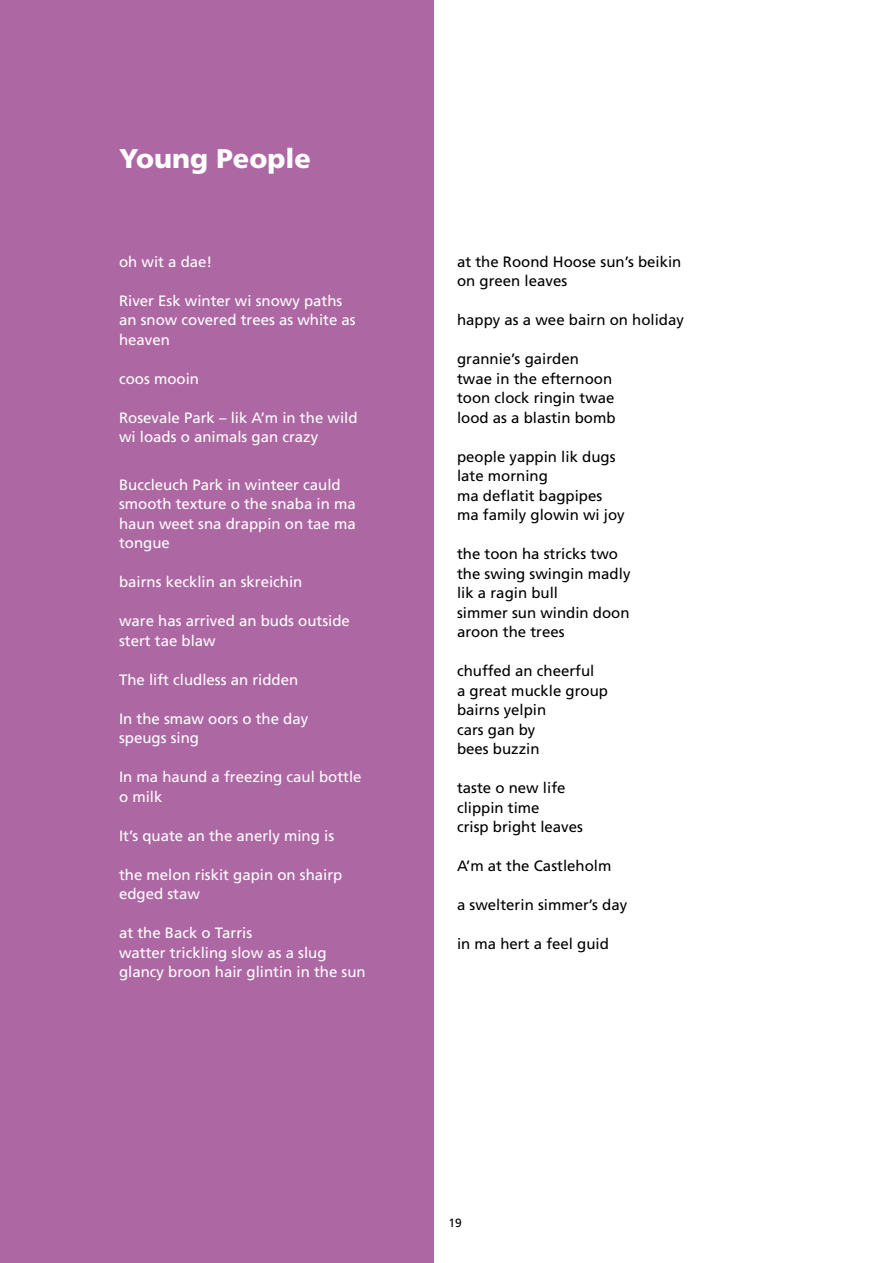
<style>
.page{position:relative;width:893px;height:1263px;background:#fff}
.page>*{position:absolute;margin:0;border:0;box-sizing:border-box;transform-origin:0 0}
.t1{font:900 27px "Frutiger";color:#fff}
.t2{font:15px/19.5px "Frutiger";color:#fff}
.t3{font:15px/19.5px "Frutiger";color:#000}
.t4{font:12px "Frutiger";color:#000}
</style>
<div class="page">
<div style="left:0;top:0;width:434px;height:1263px;background:#ad68a3"></div>
<h1 class="t1" style="left:119px;top:142px;width:193px">Young People</h1>
<p class="t2" style="left:119px;top:252px;width:95px">oh wit a dae!</p>
<p class="t2" style="left:119px;top:291px;width:238px">River Esk winter wi snowy paths an snow covered trees as white as heaven</p>
<p class="t2" style="left:119px;top:369px;width:81px">coos mooin</p>
<p class="t2" style="left:119px;top:408px;width:240px">Rosevale Park – lik A’m in the wild wi loads o animals gan crazy</p>
<p class="t2" style="left:119px;top:475px;width:238px">Buccleuch Park in winteer cauld smooth texture o the snaba in ma haun weet sna drappin on tae ma tongue</p>
<p class="t2" style="left:119px;top:572px;width:185px">bairns kecklin an skreichin</p>
<p class="t2" style="left:119px;top:611px;width:232px">ware has arrived an buds outside stert tae blaw</p>
<p class="t2" style="left:119px;top:670px;width:181px">The lift cludless an ridden</p>
<p class="t2" style="left:119px;top:709px;width:191px">In the smaw oors o the day speugs sing</p>
<p class="t2" style="left:119px;top:767px;width:244px">In ma haund a freezing caul bottle o milk</p>
<p class="t2" style="left:119px;top:826px;width:217px">It’s quate an the anerly ming is</p>
<p class="t2" style="left:119px;top:865px;width:225px">the melon riskit gapin on shairp edged staw</p>
<p class="t2" style="left:119px;top:923px;width:248px">at the Back o Tarris<br>watter trickling slow as a slug glancy broon hair glintin in the sun</p>
<p class="t3" style="left:457px;top:252px;width:226px">at the Roond Hoose sun’s beikin on green leaves</p>
<p class="t3" style="left:457px;top:310px;width:228px">happy as a wee bairn on holiday</p>
<p class="t3" style="left:457px;top:349px;width:160px">grannie’s gairden twae in the efternoon toon clock ringin twae lood as a blastin bomb</p>
<p class="t3" style="left:457px;top:447px;width:169px">people yappin lik dugs late morning<br>ma deflatit bagpipes ma family glowin wi joy</p>
<p class="t3" style="left:457px;top:544px;width:175px">the toon ha stricks two the swing swingin madly lik a ragin bull<br>simmer sun windin doon aroon the trees</p>
<p class="t3" style="left:457px;top:661px;width:152px">chuffed an cheerful<br>a great muckle group bairns yelpin<br>cars gan by<br>bees buzzin</p>
<p class="t3" style="left:457px;top:778px;width:127px">taste o new life clippin time<br>crisp bright leaves</p>
<p class="t3" style="left:457px;top:856px;width:156px">A’m at the Castleholm</p>
<p class="t3" style="left:457px;top:895px;width:172px">a swelterin simmer’s day</p>
<p class="t3" style="left:457px;top:934px;width:153px">in ma hert a feel guid</p>
<p class="t4" style="left:449px;top:1215px;width:15px">19</p>
</div>
